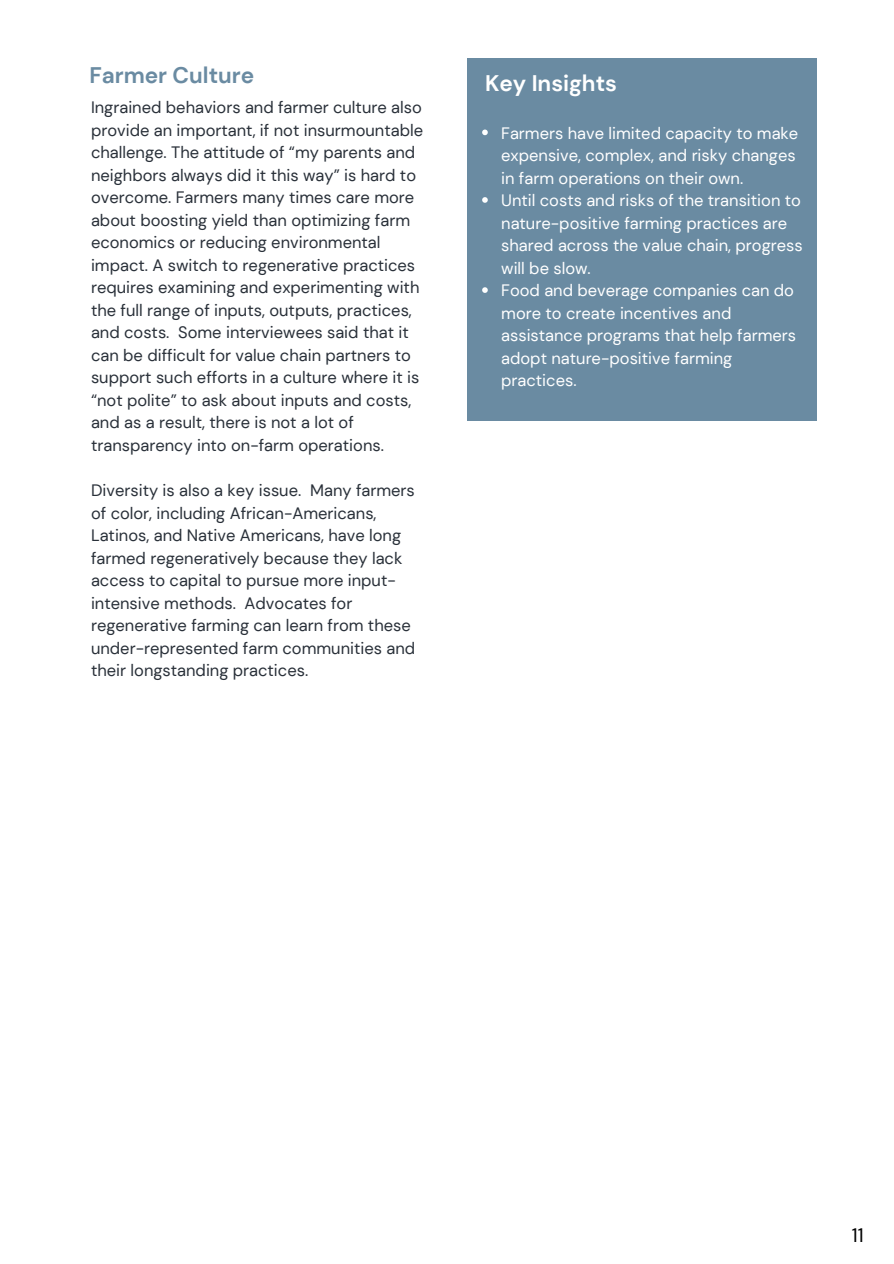
<style>
.page{position:relative;width:894px;height:1264px;background:#fff}
.page>*{position:absolute;margin:0;border:0;box-sizing:border-box;transform-origin:0 0}
.t1{font:700 22.5px "DM Sans";color:#6a8ba2}
.t2{font:700 22.5px "DM Sans";color:#fff}
.t3{font:19.5px "DM Sans";color:#000}
.t4{font:16.5px/22.5px "DM Sans";color:#293039}
.t5{font:16.5px/22.5px "DM Sans";color:#fff}
</style>
<div class="page">
<div style="left:467px;top:58px;width:349px;height:362px;background:#6a8ba2"></div>
<svg style="left:482px;top:129px;width:5px;height:6px"></svg>
<svg style="left:482px;top:197px;width:5px;height:6px"></svg>
<svg style="left:482px;top:287px;width:5px;height:6px"></svg>
<h1 class="t1" style="left:89px;top:60px;width:166px">Farmer Culture</h1>
<p class="t4" style="left:91px;top:96px;width:333px">Ingrained behaviors and farmer culture also provide an important, if not insurmountable challenge. The attitude of “my parents and neighbors always did it this way” is hard to overcome. Farmers many times care more about boosting yield than optimizing farm economics or reducing environmental impact. A switch to regenerative practices requires examining and experimenting with the full range of inputs, outputs, practices, and costs. Some interviewees said that it can be difficult for value chain partners to support such efforts in a culture where it is “not polite” to ask about inputs and costs, and as a result, there is not a lot of transparency into on-farm operations.</p>
<p class="t4" style="left:91px;top:479px;width:325px">Diversity is also a key issue. Many farmers of color, including African-Americans, Latinos, and Native Americans, have long farmed regeneratively because they lack access to capital to pursue more input&shy;intensive methods. Advocates for regenerative farming can learn from these under-represented farm communities and their longstanding practices.</p>
<h1 class="t2" style="left:485px;top:69px;width:133px">Key Insights</h1>
<p class="t5" style="left:501px;top:122px;width:303px">Farmers have limited capacity to make expensive, complex, and risky changes in farm operations on their own.<br>Until costs and risks of the transition to nature-positive farming practices are shared across the value chain, progress will be slow.<br>Food and beverage companies can do more to create incentives and assistance programs that help farmers adopt nature-positive farming practices.</p>
<p class="t3" style="left:851px;top:1222px;width:13px">11</p>
</div>
